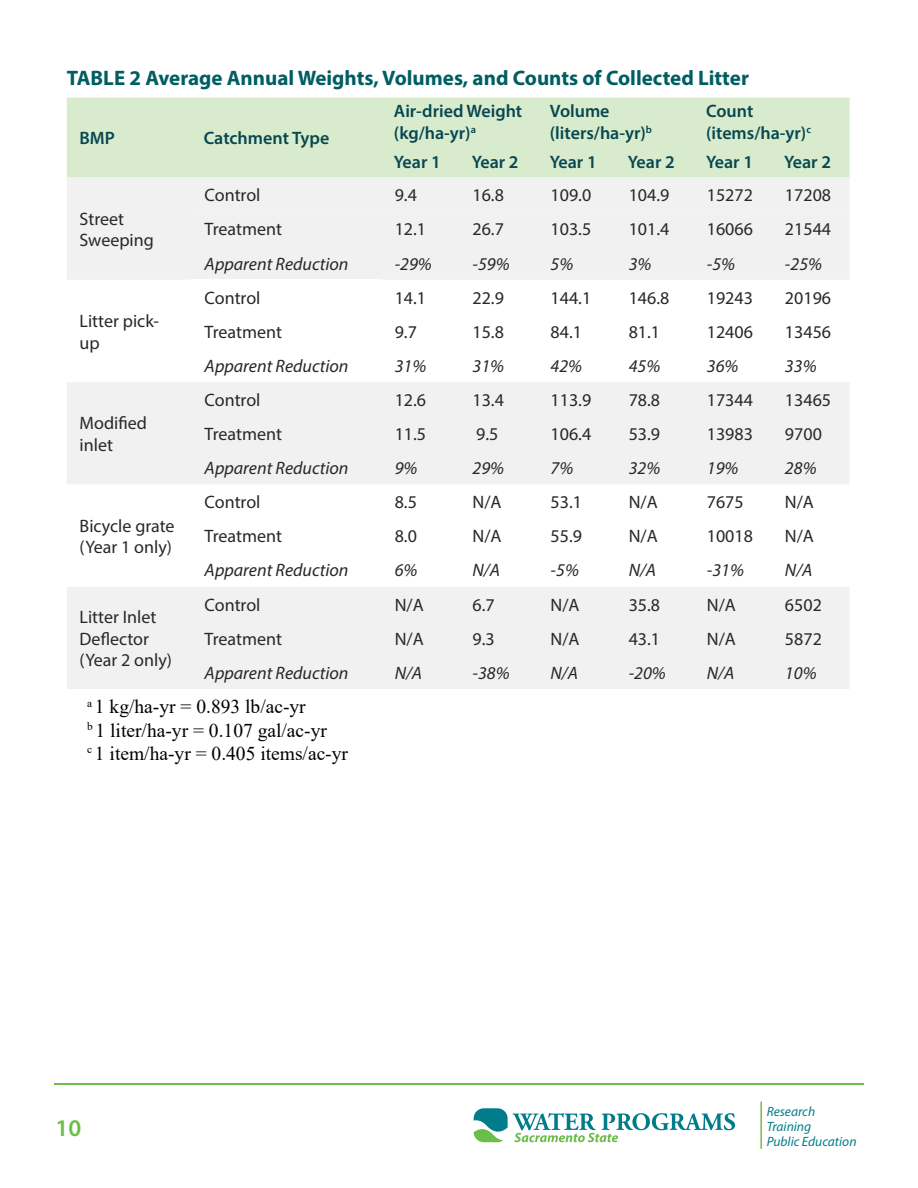
<style>
.page{position:relative;width:918px;height:1188px;background:#fff}
.page>*{position:absolute;margin:0;border:0;box-sizing:border-box;transform-origin:0 0}
.t1{font:600 24px "Myriad Pro";color:#6bbe4a}
.Table_title_h3{font:700 21px "Myriad Pro";color:#005e62}
.basic_p{font:19.5px "Times New Roman";color:#000}
.table_cells_p{font:18px/21.6px "Myriad Pro";color:#292829}
.table_cells_p-2{font:italic 18px "Myriad Pro";color:#292829}
.table_head_p{font:600 18px/21.6px "Myriad Pro";color:#084751}
.table_cells_highlighted_p{font:18px/21.6px "Myriad Pro";color:#292829}
.t2{font:italic 13.5px/15px "Myriad Pro";color:#007c8a}
</style>
<div class="page">
<hr style="left:760px;top:1102px;width:2px;height:47px;background:#6cbe4b">
<svg style="left:474px;top:1108px;width:261px;height:34px"></svg>
<hr style="left:54px;top:1084px;width:810px;height:1px;background:#6ebe4a">
<div style="left:67px;top:98px;width:783px;height:80px;background:#d8ebcd"></div>
<div style="left:67px;top:178px;width:782px;height:511px;background:#f1f1f2"></div>
<div style="left:191px;top:212px;width:658px;height:68px;background:#f1f1f2"></div>
<svg style="left:67px;top:280px;width:782px;height:307px"></svg>
<div style="left:191px;top:280px;width:190px;height:34px;background:#fff"></div>
<svg style="left:191px;top:314px;width:658px;height:68px"></svg>
<p class="Table_title_h3" style="left:67px;top:64px;width:684px">TABLE 2 Average Annual Weights, Volumes, and Counts of Collected Litter</p>
<p class="table_head_p" style="left:80px;top:127px;width:37px">BMP</p>
<p class="table_head_p" style="left:204px;top:127px;width:127px">Catchment Type</p>
<p class="table_head_p" style="left:394px;top:100px;width:130px">Air-dried Weight (kg/ha-yr)<sup>a</sup></p>
<p class="table_head_p" style="left:550px;top:100px;width:104px">Volume (liters/ha-yr)<sup>b</sup></p>
<p class="table_head_p" style="left:706px;top:100px;width:106px">Count (items/ha-yr)<sup>c</sup></p>
<p class="table_head_p" style="left:394px;top:151px;width:48px">Year 1</p>
<p class="table_head_p" style="left:472px;top:151px;width:48px">Year 2</p>
<p class="table_head_p" style="left:550px;top:151px;width:48px">Year 1</p>
<p class="table_head_p" style="left:628px;top:151px;width:48px">Year 2</p>
<p class="table_head_p" style="left:706px;top:151px;width:48px">Year 1</p>
<p class="table_head_p" style="left:784px;top:151px;width:48px">Year 2</p>
<p class="table_cells_highlighted_p" style="left:80px;top:208px;width:76px">Street<br>Sweeping</p>
<p class="table_cells_p" style="left:80px;top:310px;width:81px">Litter pick&shy;up</p>
<p class="table_cells_p" style="left:80px;top:412px;width:69px">Modified inlet</p>
<p class="table_cells_p" style="left:80px;top:514px;width:97px">Bicycle grate (Year 1 only)</p>
<p class="table_cells_highlighted_p" style="left:205px;top:184px;width:57px">Control</p>
<p class="table_cells_highlighted_p" style="left:395px;top:184px;width:24px">9.4</p>
<p class="table_cells_highlighted_p" style="left:473px;top:184px;width:33px">16.8</p>
<p class="table_cells_highlighted_p" style="left:551px;top:184px;width:42px">109.0</p>
<p class="table_cells_highlighted_p" style="left:629px;top:184px;width:42px">104.9</p>
<p class="table_cells_highlighted_p" style="left:707px;top:184px;width:48px">15272</p>
<p class="table_cells_highlighted_p" style="left:785px;top:184px;width:48px">17208</p>
<p class="table_cells_p" style="left:205px;top:218px;width:79px">Treatment</p>
<p class="table_cells_p" style="left:395px;top:218px;width:33px">12.1</p>
<p class="table_cells_p" style="left:472px;top:218px;width:33px">26.7</p>
<p class="table_cells_p" style="left:551px;top:218px;width:42px">103.5</p>
<p class="table_cells_p" style="left:629px;top:218px;width:42px">101.4</p>
<p class="table_cells_p" style="left:707px;top:218px;width:48px">16066</p>
<p class="table_cells_p" style="left:785px;top:218px;width:48px">21544</p>
<p class="table_cells_p-2" style="left:205px;top:252px;width:145px">Apparent Reduction</p>
<p class="table_cells_p-2" style="left:395px;top:252px;width:39px">-29%</p>
<p class="table_cells_p-2" style="left:472px;top:252px;width:39px">-59%</p>
<p class="table_cells_p-2" style="left:551px;top:252px;width:24px">5%</p>
<p class="table_cells_p-2" style="left:629px;top:252px;width:24px">3%</p>
<p class="table_cells_p-2" style="left:707px;top:252px;width:30px">-5%</p>
<p class="table_cells_p-2" style="left:785px;top:252px;width:39px">-25%</p>
<p class="table_cells_highlighted_p" style="left:205px;top:287px;width:57px">Control</p>
<p class="table_cells_p" style="left:395px;top:287px;width:33px">14.1</p>
<p class="table_cells_p" style="left:472px;top:287px;width:33px">22.9</p>
<p class="table_cells_p" style="left:551px;top:287px;width:42px">144.1</p>
<p class="table_cells_p" style="left:629px;top:287px;width:42px">146.8</p>
<p class="table_cells_p" style="left:707px;top:287px;width:48px">19243</p>
<p class="table_cells_p" style="left:785px;top:287px;width:48px">20196</p>
<p class="table_cells_p" style="left:205px;top:321px;width:79px">Treatment</p>
<p class="table_cells_p" style="left:395px;top:321px;width:24px">9.7</p>
<p class="table_cells_p" style="left:472px;top:321px;width:33px">15.8</p>
<p class="table_cells_p" style="left:551px;top:321px;width:33px">84.1</p>
<p class="table_cells_p" style="left:629px;top:321px;width:33px">81.1</p>
<p class="table_cells_p" style="left:707px;top:321px;width:48px">12406</p>
<p class="table_cells_p" style="left:785px;top:321px;width:48px">13456</p>
<p class="table_cells_p-2" style="left:205px;top:355px;width:145px">Apparent Reduction</p>
<p class="table_cells_p-2" style="left:395px;top:355px;width:33px">31%</p>
<p class="table_cells_p-2" style="left:472px;top:355px;width:33px">31%</p>
<p class="table_cells_p-2" style="left:551px;top:355px;width:33px">42%</p>
<p class="table_cells_p-2" style="left:629px;top:355px;width:33px">45%</p>
<p class="table_cells_p-2" style="left:707px;top:355px;width:33px">36%</p>
<p class="table_cells_p-2" style="left:785px;top:355px;width:33px">33%</p>
<p class="table_cells_highlighted_p" style="left:205px;top:389px;width:57px">Control</p>
<p class="table_cells_p" style="left:395px;top:389px;width:33px">12.6</p>
<p class="table_cells_p" style="left:472px;top:389px;width:33px">13.4</p>
<p class="table_cells_p" style="left:551px;top:389px;width:42px">113.9</p>
<p class="table_cells_p" style="left:629px;top:389px;width:33px">78.8</p>
<p class="table_cells_p" style="left:707px;top:389px;width:48px">17344</p>
<p class="table_cells_p" style="left:785px;top:389px;width:48px">13465</p>
<p class="table_cells_p" style="left:205px;top:423px;width:79px">Treatment</p>
<p class="table_cells_p" style="left:395px;top:423px;width:33px">11.5</p>
<p class="table_cells_p" style="left:476px;top:423px;width:24px">9.5</p>
<p class="table_cells_p" style="left:551px;top:423px;width:42px">106.4</p>
<p class="table_cells_p" style="left:629px;top:423px;width:33px">53.9</p>
<p class="table_cells_p" style="left:707px;top:423px;width:48px">13983</p>
<p class="table_cells_p" style="left:785px;top:423px;width:38px">9700</p>
<p class="table_cells_p-2" style="left:205px;top:457px;width:145px">Apparent Reduction</p>
<p class="table_cells_p-2" style="left:395px;top:457px;width:24px">9%</p>
<p class="table_cells_p-2" style="left:472px;top:457px;width:33px">29%</p>
<p class="table_cells_p-2" style="left:551px;top:457px;width:24px">7%</p>
<p class="table_cells_p-2" style="left:629px;top:457px;width:33px">32%</p>
<p class="table_cells_p-2" style="left:707px;top:457px;width:33px">19%</p>
<p class="table_cells_p-2" style="left:785px;top:457px;width:33px">28%</p>
<p class="table_cells_highlighted_p" style="left:205px;top:491px;width:57px">Control</p>
<p class="table_cells_p" style="left:395px;top:491px;width:24px">8.5</p>
<p class="table_cells_p" style="left:472px;top:491px;width:31px">N/A</p>
<p class="table_cells_p" style="left:551px;top:491px;width:33px">53.1</p>
<p class="table_cells_p" style="left:629px;top:491px;width:31px">N/A</p>
<p class="table_cells_p" style="left:707px;top:491px;width:38px">7675</p>
<p class="table_cells_p" style="left:785px;top:491px;width:31px">N/A</p>
<p class="table_cells_p" style="left:205px;top:525px;width:79px">Treatment</p>
<p class="table_cells_p" style="left:395px;top:525px;width:24px">8.0</p>
<p class="table_cells_p" style="left:472px;top:525px;width:31px">N/A</p>
<p class="table_cells_p" style="left:551px;top:525px;width:33px">55.9</p>
<p class="table_cells_p" style="left:629px;top:525px;width:31px">N/A</p>
<p class="table_cells_p" style="left:707px;top:525px;width:48px">10018</p>
<p class="table_cells_p" style="left:785px;top:525px;width:31px">N/A</p>
<p class="table_cells_p-2" style="left:205px;top:559px;width:145px">Apparent Reduction</p>
<p class="table_cells_p-2" style="left:395px;top:559px;width:24px">6%</p>
<p class="table_cells_p-2" style="left:472px;top:559px;width:29px">N/A</p>
<p class="table_cells_p-2" style="left:551px;top:559px;width:30px">-5%</p>
<p class="table_cells_p-2" style="left:629px;top:559px;width:29px">N/A</p>
<p class="table_cells_p-2" style="left:707px;top:559px;width:39px">-31%</p>
<p class="table_cells_p-2" style="left:785px;top:559px;width:29px">N/A</p>
<p class="table_cells_highlighted_p" style="left:205px;top:593px;width:57px">Control</p>
<p class="table_cells_p" style="left:395px;top:593px;width:31px">N/A</p>
<p class="table_cells_p" style="left:472px;top:593px;width:24px">6.7</p>
<p class="table_cells_p" style="left:551px;top:593px;width:31px">N/A</p>
<p class="table_cells_p" style="left:629px;top:593px;width:33px">35.8</p>
<p class="table_cells_p" style="left:707px;top:593px;width:31px">N/A</p>
<p class="table_cells_p" style="left:785px;top:593px;width:38px">6502</p>
<p class="table_cells_p" style="left:205px;top:628px;width:79px">Treatment</p>
<p class="table_cells_p" style="left:395px;top:628px;width:31px">N/A</p>
<p class="table_cells_p" style="left:472px;top:628px;width:24px">9.3</p>
<p class="table_cells_p" style="left:551px;top:628px;width:31px">N/A</p>
<p class="table_cells_p" style="left:629px;top:628px;width:33px">43.1</p>
<p class="table_cells_p" style="left:707px;top:628px;width:31px">N/A</p>
<p class="table_cells_p" style="left:785px;top:628px;width:38px">5872</p>
<p class="table_cells_p-2" style="left:205px;top:662px;width:145px">Apparent Reduction</p>
<p class="table_cells_p-2" style="left:395px;top:662px;width:29px">N/A</p>
<p class="table_cells_p-2" style="left:472px;top:662px;width:39px">-38%</p>
<p class="table_cells_p-2" style="left:551px;top:662px;width:29px">N/A</p>
<p class="table_cells_p-2" style="left:629px;top:662px;width:39px">-20%</p>
<p class="table_cells_p-2" style="left:707px;top:662px;width:29px">N/A</p>
<p class="table_cells_p-2" style="left:785px;top:662px;width:33px">10%</p>
<p class="basic_p" style="left:87px;top:693px;width:220px"><sup>a</sup> 1 kg/ha-yr = 0.893 lb/ac-yr</p>
<p class="basic_p" style="left:87px;top:716px;width:241px"><sup>b</sup> 1 liter/ha-yr = 0.107 gal/ac-yr</p>
<p class="basic_p" style="left:87px;top:740px;width:262px"><sup>c</sup> 1 item/ha-yr = 0.405 items/ac-yr</p>
<p class="table_cells_p" style="left:80px;top:606px;width:94px">Litter Inlet<br>Deflector (Year 2 only)</p>
<h1 class="t1" style="left:56px;top:1112px;width:27px">10</h1>
<p class="t2" style="left:767px;top:1104px;width:91px">Research<br>Training<br>Public Education</p>
</div>
